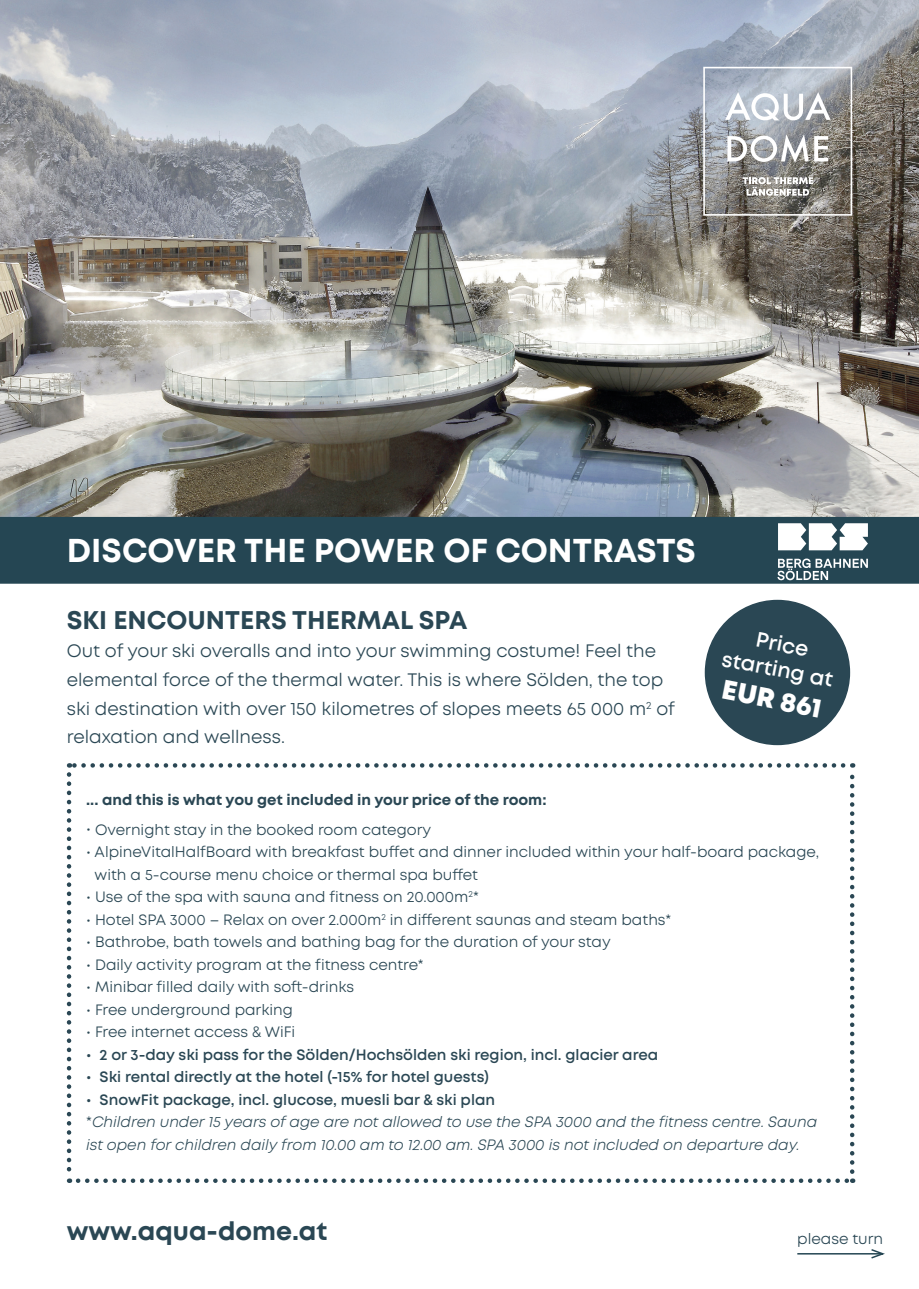
<style>
.page{position:relative;width:919px;height:1289px;background:#fff}
.page>*{position:absolute;margin:0;border:0;box-sizing:border-box;transform-origin:0 0}
.t1{font:700 33px "Mont";color:#fff}
.t2{font:800 27px "Mont";color:#fff}
.t3{font:700 25.5px "Mont";color:#2a4754}
.t4{font:600 21px/25.2px "Mont";color:#fff;text-align:center}
.t5{font:18px/28.5px "Mont";color:#2a4754}
.t6{font:15px/22.5px "Mont";color:#2a4754}
.t7{font:600 15px "Mont";color:#2a4754}
.t8{font:italic 15px/22.5px "Mont";color:#2a4754}
.t9{font:700 15px "Mont";color:#2a4754}
.s1{font-style:normal}
</style>
<div class="page">
<img style="left:0;top:0;width:918px;height:517px">
<div style="left:0;top:517px;width:918px;height:66px;background:#254653"></div>
<svg style="left:67px;top:774px;width:4px;height:408px"></svg>
<svg style="left:78px;top:1178px;width:775px;height:4px"></svg>
<svg style="left:850px;top:763px;width:4px;height:408px"></svg>
<svg style="left:69px;top:763px;width:774px;height:4px"></svg>
<svg style="left:778px;top:523px;width:89px;height:27px;background:#dde2e4"></svg>
<svg style="left:777px;top:558px;width:90px;height:22px"></svg>
<div style="left:705px;top:600px;width:144px;height:144px;background:#2a4754;border-radius:50%"></div>
<hr style="left:797px;top:1252px;width:85px;height:2px;background:#254653">
<svg style="left:869px;top:1249px;width:16px;height:10px"></svg>
<svg style="left:703px;top:67px;width:149px;height:149px;background:#a2a4a6"></svg>
<p class="t1" style="left:67px;top:529px;width:630px">DISCOVER THE POWER OF CONTRASTS</p>
<p class="t3" style="left:67px;top:603px;width:402px">SKI ENCOUNTERS THERMAL SPA</p>
<p class="t5" style="left:67px;top:637px;width:609px">Out of your ski overalls and into your swimming costume! Feel the elemental force of the thermal water. This is where Sölden, the top ski destination with over 150 kilometres of slopes meets 65 000 m<sup>2</sup> of relaxation and wellness.</p>
<p class="t4" style="left:729px;top:621px;width:114px;rotate:11deg">Price starting at</p>
<p class="t2" style="left:725px;top:672px;width:102px;rotate:11deg">EUR 861</p>
<p class="t9" style="left:86px;top:789px;width:462px">... and this is what you get included in your price of the room:</p>
<p class="t6" style="left:86px;top:818px;width:346px">• Overnight stay in the booked room category</p>
<p class="t6" style="left:95px;top:840px;width:726px;text-indent:-8px">• AlpineVitalHalfBoard with breakfast buffet and dinner included within your half-board package, with a 5-course menu choice or thermal spa buffet</p>
<p class="t6" style="left:86px;top:885px;width:394px">• Use of the spa with sauna and fitness on 20.000m<sup>2</sup>*</p>
<p class="t6" style="left:86px;top:908px;width:587px">• Hotel SPA 3000 – Relax on over 2.000m<sup>2</sup> in different saunas and steam baths*</p>
<p class="t6" style="left:86px;top:930px;width:526px">• Bathrobe, bath towels and bathing bag for the duration of your stay</p>
<p class="t6" style="left:86px;top:953px;width:339px">• Daily activity program at the fitness centre*</p>
<p class="t6" style="left:86px;top:975px;width:269px">• Minibar filled daily with soft-drinks</p>
<p class="t6" style="left:86px;top:998px;width:208px">• Free underground parking</p>
<p class="t6" style="left:86px;top:1020px;width:211px">• Free internet access &amp; WiFi</p>
<p class="t7" style="left:86px;top:1044px;width:573px">• 2 or 3-day ski pass for the Sölden/Hochsölden ski region, incl. glacier area</p>
<p class="t7" style="left:86px;top:1067px;width:404px">• Ski rental directly at the hotel (-15% for hotel guests)</p>
<p class="t7" style="left:86px;top:1089px;width:410px">• SnowFit package, incl. glucose, muesli bar &amp; ski plan</p>
<p class="t8" style="left:86px;top:1110px;width:732px"><span class="s1">*</span>Children under 15 years of age are not allowed to use the SPA 3000 and the fitness centre. Sauna ist open for children daily from 10.00 am to 12.00 am. SPA 3000 is not included on departure day.</p>
<p class="t3" style="left:67px;top:1214px;width:262px">www.aqua-dome.at</p>
<p class="t6" style="left:797px;top:1227px;width:87px">please turn</p>
</div>
